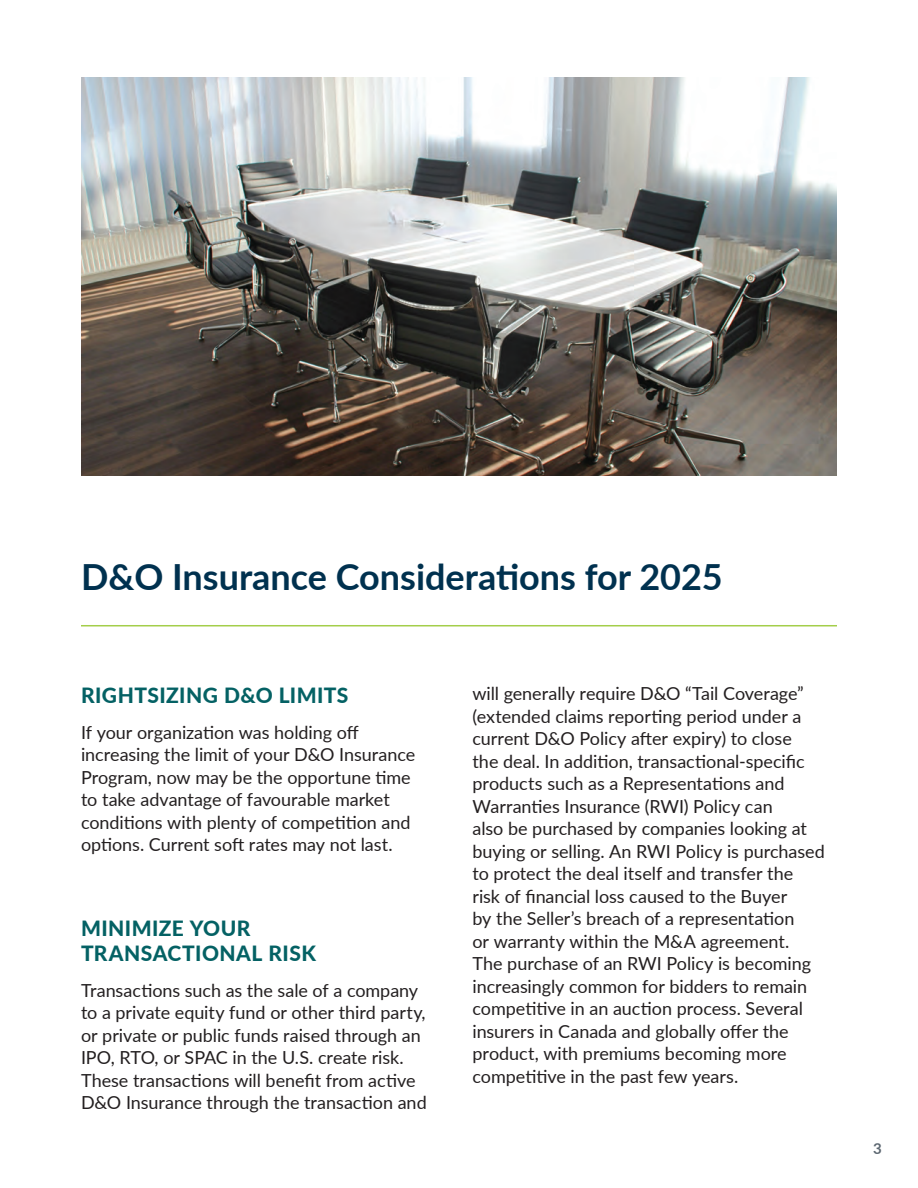
<style>
.page{position:relative;width:918px;height:1188px;background:#fff}
.page>*{position:absolute;margin:0;border:0;box-sizing:border-box;transform-origin:0 0}
.Heading_1{font:700 36px "Lato";color:#00314f}
.Heading_2{font:800 21px/25.2px "Lato";letter-spacing:.02em;color:#046164}
.t1{font:18px/22.5px "Lato";letter-spacing:-.005em;color:#231f20}
.t2{font:700 15px "Lato";color:#5c6771}
</style>
<div class="page">
<img style="left:81px;top:77px;width:756px;height:398px">
<hr style="left:81px;top:625px;width:756px;height:1px;background:#a4ce4a">
<h1 class="Heading_1" style="left:81px;top:551px;width:643px">D&amp;O Insurance Considerations for 2025</h1>
<h2 class="Heading_2" style="left:81px;top:682px;width:269px">RIGHTSIZING D&amp;O LIMITS</h2>
<p class="t1" style="left:81px;top:720px;width:336px">If your organization was holding off increasing the limit of your D&amp;O Insurance Program, now may be the opportune time to take advantage of favourable market conditions with plenty of competition and options. Current soft rates may not last.</p>
<h2 class="Heading_2" style="left:81px;top:914px;width:237px">MINIMIZE YOUR<br>TRANSACTIONAL RISK</h2>
<p class="t1" style="left:81px;top:978px;width:347px">Transactions such as the sale of a company to a private equity fund or other third party, or private or public funds raised through an IPO, RTO, or SPAC in the U.S. create risk.<br>These transactions will benefit from active D&amp;O Insurance through the transaction and</p>
<p class="t1" style="left:472px;top:682px;width:354px">will generally require D&amp;O “Tail Coverage” (extended claims reporting period under a current D&amp;O Policy after expiry) to close<br>the deal. In addition, transactional-specific products such as a Representations and Warranties Insurance (RWI) Policy can<br>also be purchased by companies looking at buying or selling. An RWI Policy is purchased to protect the deal itself and transfer the risk of financial loss caused to the Buyer<br>by the Seller’s breach of a representation<br>or warranty within the M&amp;A agreement.<br>The purchase of an RWI Policy is becoming increasingly common for bidders to remain competitive in an auction process. Several insurers in Canada and globally offer the product, with premiums becoming more competitive in the past few years.</p>
<p class="t2" style="left:873px;top:1137px;width:10px">3</p>
</div>
